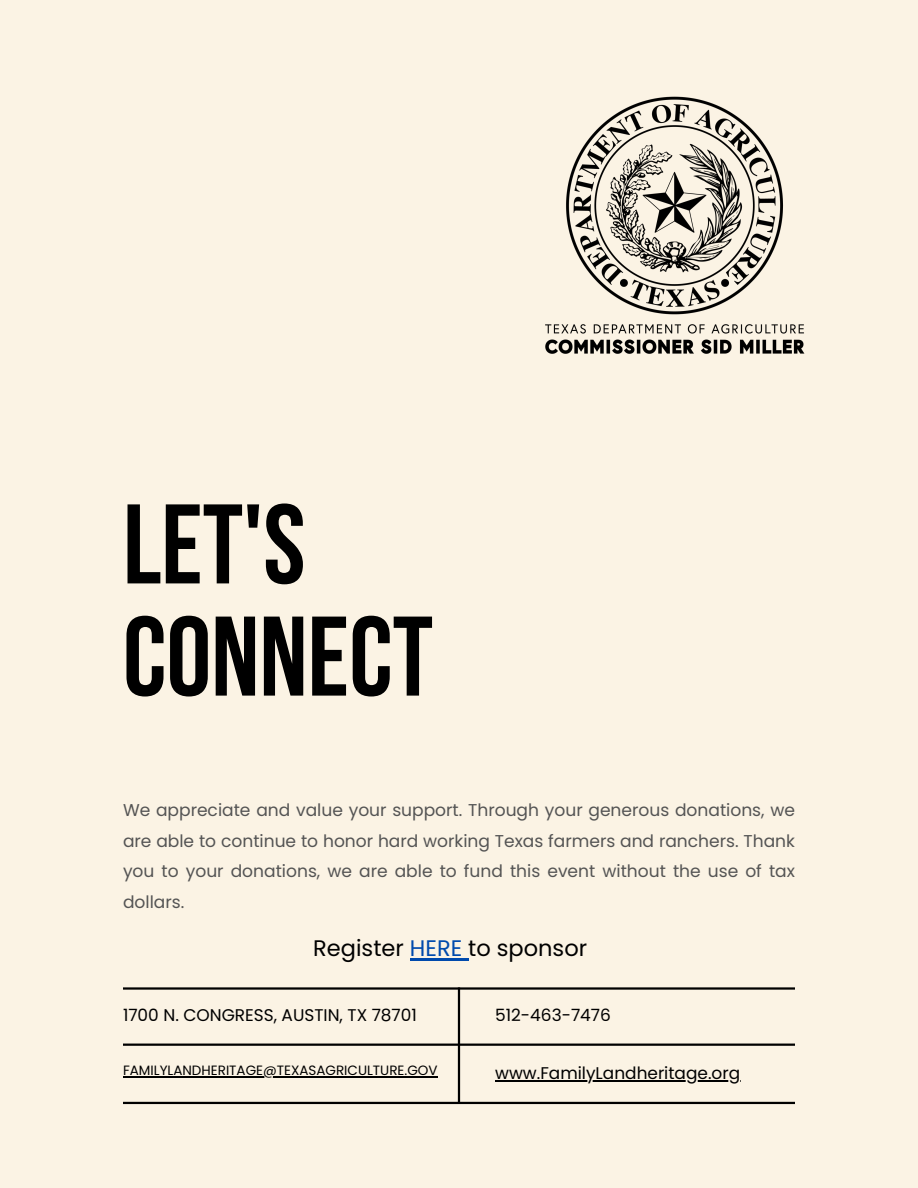
<style>
.page{position:relative;width:918px;height:1188px;background:#fbf3e4}
.page>*{position:absolute;margin:0;border:0;box-sizing:border-box;transform-origin:0 0}
.t1{font:700 112.95px/112.2px "Bebas Neue";color:#000}
.t2{font:22.5px "Poppins";color:#000}
.t3{font:17.1px/30.3px "Poppins";color:#545454;text-align:justify}
.t4{font:16.95px "Poppins";color:#000}
.t5{font:13.5px "Poppins";color:#000}
.s1{color:#004aad}
</style>
<div class="page">
<hr style="left:123px;top:987px;width:672px;height:3px;background:#000">
<hr style="left:123px;top:1044px;width:672px;height:2px;background:#000">
<hr style="left:123px;top:1102px;width:672px;height:2px;background:#000">
<hr style="left:458px;top:987px;width:2px;height:117px;background:#000">
<img style="left:545px;top:96px;width:260px;height:258px">
<hr style="left:123px;top:1076px;width:315px;height:1px;background:#000">
<hr style="left:495px;top:1080px;width:245px;height:1px;background:#000">
<hr style="left:410px;top:959px;width:58px;height:2px;background:#004aad">
<h1 class="t1" style="left:123px;top:499px;width:311px">LET'S<br>CONNECT</h1>
<p class="t3" style="left:123px;top:795px;width:673px">We appreciate and value your support. Through your generous donations, we are able to continue to honor hard working Texas farmers and ranchers. Thank you to your donations, we are able to fund this event without the use of tax dollars.</p>
<h2 class="t2" style="left:313px;top:933px;width:275px">Register <span class="s1">HERE</span> to sponsor</h2>
<p class="t4" style="left:123px;top:1003px;width:295px">1700 N. CONGRESS, AUSTIN, TX 78701</p>
<p class="t4" style="left:495px;top:1003px;width:117px">512-463-7476</p>
<p class="t5" style="left:123px;top:1061px;width:316px">FAMILYLANDHERITAGE@TEXASAGRICULTURE.GOV</p>
<p class="t4" style="left:495px;top:1061px;width:246px">www.FamilyLandheritage.org</p>
</div>
